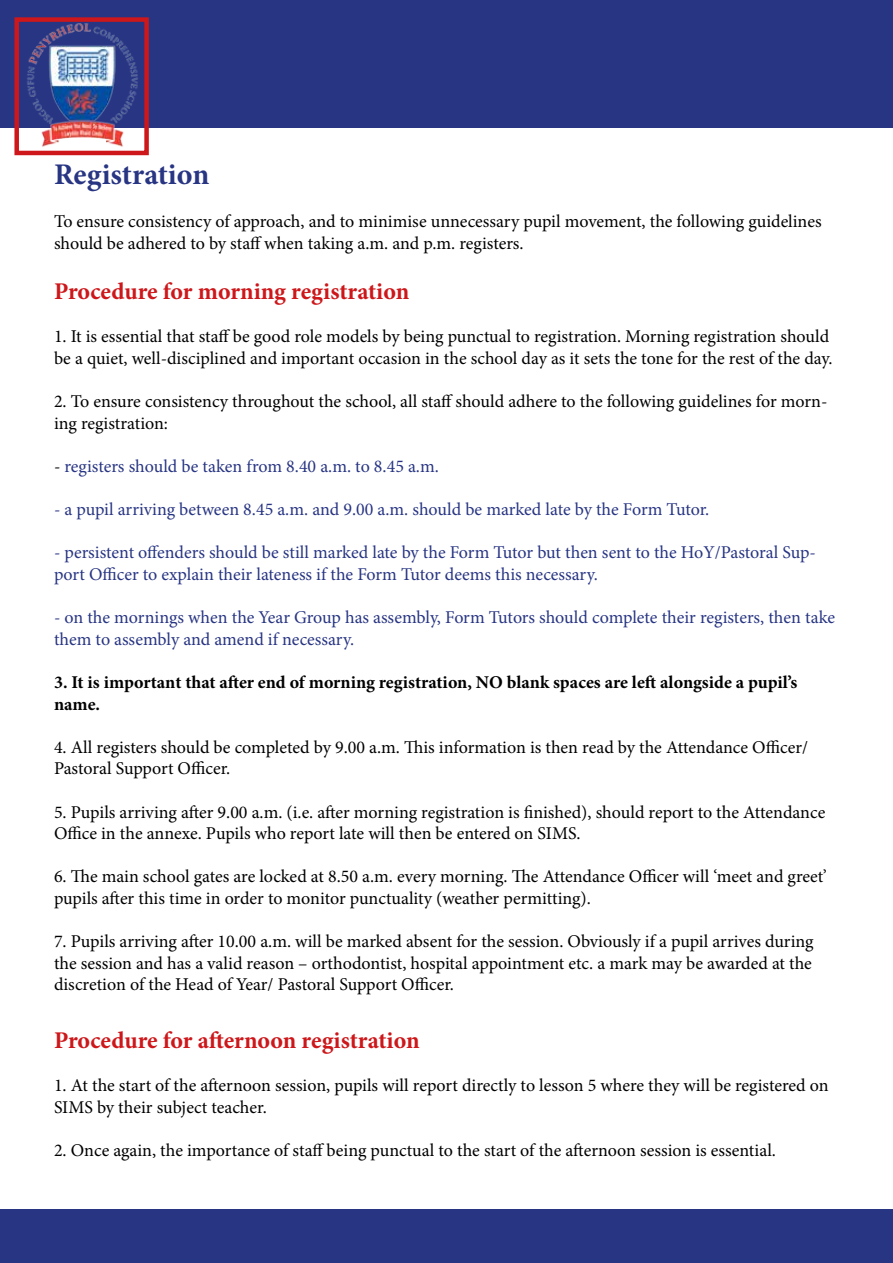
<style>
.page{position:relative;width:893px;height:1263px;background:#fff}
.page>*{position:absolute;margin:0;border:0;box-sizing:border-box;transform-origin:0 0}
.t1{font:700 30px "Minion Pro";letter-spacing:-.005em;color:#283583}
.t2{font:700 24px "Minion Pro";letter-spacing:-.005em;color:#cd171a}
.t3{font:18px/21.6px "Minion Pro";color:#000}
.t4{font:18px/21.6px "Minion Pro";letter-spacing:-.005em;color:#283583}
.t5{font:700 18px/21.6px "Minion Pro";color:#000}
.s1{color:#000}
</style>
<div class="page">
<div style="left:0;top:0;width:893px;height:128px;background:#283583"></div>
<div style="left:0;top:1209px;width:893px;height:54px;background:#283583"></div>
<img style="left:27px;top:23px;width:111px;height:124px">
<div style="left:14px;top:17px;width:135px;height:138px;border:4px solid #cd171a"></div>
<h1 class="t1" style="left:54px;top:153px;width:157px">Registration</h1>
<p class="t3" style="left:54px;top:211px;width:769px">To ensure consistency of approach, and to minimise unnecessary pupil movement, the following guidelines should be adhered to by staff when taking a.m. and p.m. registers.</p>
<h2 class="t2" style="left:54px;top:274px;width:357px">Procedure for morning registration</h2>
<p class="t3" style="left:54px;top:326px;width:780px">1. It is essential that staff be good role models by being punctual to registration. Morning registration should be a quiet, well-disciplined and important occasion in the school day as it sets the tone for the rest of the day.</p>
<p class="t3" style="left:54px;top:391px;width:775px">2. To ensure consistency throughout the school, all staff should adhere to the following guidelines for morn&shy;ing registration:</p>
<p class="t4" style="left:54px;top:455px;width:386px"><span class="s1">-</span> registers should be taken from 8.40 a.m. to 8.45 a.m.</p>
<p class="t4" style="left:54px;top:499px;width:657px">- a pupil arriving between 8.45 a.m. and 9.00 a.m. should be marked late by the Form Tutor.</p>
<p class="t4" style="left:54px;top:542px;width:763px">- persistent offenders should be still marked late by the Form Tutor but then sent to the HoY/Pastoral Sup&shy;port Officer to explain their lateness if the Form Tutor deems this necessary.</p>
<p class="t4" style="left:54px;top:607px;width:783px">- on the mornings when the Year Group has assembly, Form Tutors should complete their registers, then take them to assembly and amend if necessary.</p>
<p class="t5" style="left:54px;top:671px;width:745px">3. It is important that after end of morning registration, NO blank spaces are left alongside a pupil’s name.</p>
<p class="t3" style="left:54px;top:736px;width:755px">4. All registers should be completed by 9.00 a.m. This information is then read by the Attendance Officer/<br>Pastoral Support Officer.</p>
<p class="t3" style="left:54px;top:801px;width:773px">5. Pupils arriving after 9.00 a.m. (i.e. after morning registration is finished), should report to the Attendance<br>Office in the annexe. Pupils who report late will then be entered on SIMS.</p>
<p class="t3" style="left:54px;top:866px;width:774px">6. The main school gates are locked at 8.50 a.m. every morning. The Attendance Officer will ‘meet and greet’ pupils after this time in order to monitor punctuality (weather permitting).</p>
<p class="t3" style="left:54px;top:931px;width:761px;text-align:justify">7. Pupils arriving after 10.00 a.m. will be marked absent for the session. Obviously if a pupil arrives during the session and has a valid reason – orthodontist, hospital appointment etc. a mark may be awarded at the discretion of the Head of Year/ Pastoral Support Officer.</p>
<h2 class="t2" style="left:54px;top:1023px;width:367px">Procedure for afternoon registration</h2>
<p class="t3" style="left:54px;top:1075px;width:776px">1. At the start of the afternoon session, pupils will report directly to lesson 5 where they will be registered on<br>SIMS by their subject teacher.</p>
<p class="t3" style="left:54px;top:1139px;width:723px">2. Once again, the importance of staff being punctual to the start of the afternoon session is essential.</p>
</div>
